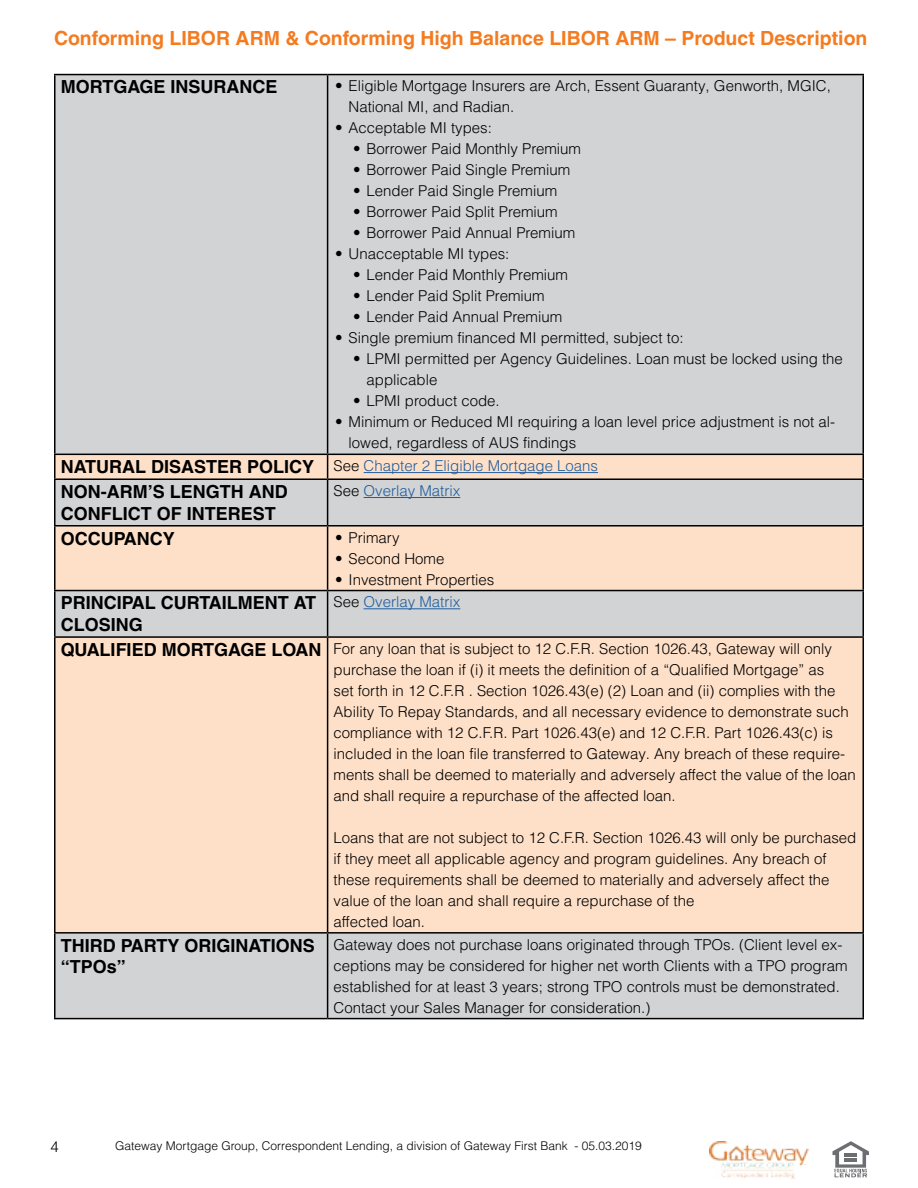
<style>
.page{position:relative;width:918px;height:1188px;background:#fff}
.page>*{position:absolute;margin:0;border:0;box-sizing:border-box;transform-origin:0 0}
.t1{font:700 19.5px "Helvetica LT Pro";color:#f47b20}
.t2{font:700 18px/21.6px "Helvetica LT Pro";color:#000}
.t3{font:300 15px/21px "Helvetica LT Pro";color:#000}
.t4{font:300 15px "Helvetica LT Pro";color:#215e9e}
.t5{font:300 12px "Helvetica LT Pro";color:#000}
.s1{font-weight:700;font-size:18px;color:#000}
.s2{color:#000}
.s3{font-weight:700;font-size:18px}
</style>
<div class="page">
<img style="left:710px;top:1141px;width:99px;height:37px">
<svg style="left:833px;top:1141px;width:36px;height:36px"></svg>
<div style="left:56px;top:75px;width:806px;height:943px;background:#d1d3d4"></div>
<svg style="left:56px;top:455px;width:806px;height:477px;background:#f4ddc9"></svg>
<hr style="left:54px;top:74px;width:274px;height:1px;background:#000">
<hr style="left:54px;top:75px;width:2px;height:379px;background:#000">
<hr style="left:328px;top:74px;width:536px;height:1px;background:#000">
<hr style="left:327px;top:75px;width:1px;height:379px;background:#000">
<hr style="left:862px;top:75px;width:2px;height:379px;background:#000">
<hr style="left:54px;top:454px;width:274px;height:1px;background:#000">
<hr style="left:54px;top:455px;width:2px;height:23px;background:#000">
<hr style="left:328px;top:454px;width:536px;height:1px;background:#000">
<svg style="left:327px;top:455px;width:1px;height:23px"></svg>
<hr style="left:862px;top:455px;width:2px;height:23px;background:#000">
<hr style="left:54px;top:478px;width:274px;height:2px;background:#000">
<hr style="left:54px;top:480px;width:2px;height:45px;background:#000">
<hr style="left:328px;top:478px;width:536px;height:2px;background:#000">
<hr style="left:327px;top:480px;width:1px;height:45px;background:#000">
<hr style="left:862px;top:480px;width:2px;height:45px;background:#000">
<hr style="left:54px;top:525px;width:274px;height:2px;background:#000">
<hr style="left:54px;top:527px;width:2px;height:63px;background:#000">
<hr style="left:328px;top:525px;width:536px;height:2px;background:#000">
<hr style="left:327px;top:527px;width:1px;height:63px;background:#000">
<hr style="left:862px;top:527px;width:2px;height:63px;background:#000">
<hr style="left:54px;top:590px;width:274px;height:1px;background:#000">
<hr style="left:54px;top:591px;width:2px;height:45px;background:#000">
<hr style="left:328px;top:590px;width:536px;height:1px;background:#000">
<hr style="left:327px;top:591px;width:1px;height:45px;background:#000">
<hr style="left:862px;top:591px;width:2px;height:45px;background:#000">
<hr style="left:54px;top:636px;width:274px;height:2px;background:#000">
<hr style="left:54px;top:638px;width:2px;height:294px;background:#000">
<hr style="left:328px;top:636px;width:536px;height:2px;background:#000">
<hr style="left:327px;top:638px;width:1px;height:294px;background:#000">
<hr style="left:862px;top:638px;width:2px;height:294px;background:#000">
<hr style="left:54px;top:932px;width:274px;height:2px;background:#000">
<hr style="left:54px;top:934px;width:2px;height:84px;background:#000">
<hr style="left:328px;top:932px;width:536px;height:2px;background:#000">
<hr style="left:327px;top:934px;width:1px;height:84px;background:#000">
<hr style="left:862px;top:934px;width:2px;height:84px;background:#000">
<hr style="left:54px;top:1018px;width:274px;height:1px;background:#000">
<hr style="left:328px;top:1018px;width:536px;height:1px;background:#000">
<hr style="left:364px;top:472px;width:234px;height:1px;background:#215e9e">
<hr style="left:364px;top:497px;width:96px;height:1px;background:#215e9e">
<hr style="left:364px;top:608px;width:96px;height:1px;background:#215e9e">
<h1 class="t1" style="left:54px;top:27px;width:815px">Conforming LIBOR ARM &amp; Conforming High Balance LIBOR ARM – Product Description</h1>
<p class="t2" style="left:61px;top:76px;width:218px">MORTGAGE INSURANCE</p>
<p class="t3" style="left:349px;top:75px;width:484px;text-indent:-14px">• Eligible Mortgage Insurers are Arch, Essent Guaranty, Genworth, MGIC,<br>National MI, and Radian.</p>
<p class="t3" style="left:335px;top:117px;width:158px">• Acceptable MI types:</p>
<p class="t3" style="left:353px;top:138px;width:229px">• Borrower Paid Monthly Premium</p>
<p class="t3" style="left:353px;top:159px;width:219px">• Borrower Paid Single Premium</p>
<p class="t3" style="left:353px;top:180px;width:206px">• Lender Paid Single Premium</p>
<p class="t3" style="left:353px;top:201px;width:206px">• Borrower Paid Split Premium</p>
<p class="t3" style="left:353px;top:222px;width:224px">• Borrower Paid Annual Premium</p>
<p class="t3" style="left:335px;top:243px;width:176px">• Unacceptable MI types:</p>
<p class="t3" style="left:353px;top:264px;width:216px">• Lender Paid Monthly Premium</p>
<p class="t3" style="left:353px;top:285px;width:193px">• Lender Paid Split Premium</p>
<p class="t3" style="left:353px;top:306px;width:211px">• Lender Paid Annual Premium</p>
<p class="t3" style="left:335px;top:327px;width:350px">• Single premium financed MI permitted, subject to:</p>
<p class="t3" style="left:367px;top:348px;width:478px;text-indent:-14px">• LPMI permitted per Agency Guidelines. Loan must be locked using the applicable</p>
<p class="t3" style="left:353px;top:390px;width:148px">• LPMI product code.</p>
<p class="t3" style="left:349px;top:411px;width:488px;text-indent:-14px">• Minimum or Reduced MI requiring a loan level price adjustment is not al&shy;lowed, regardless of AUS findings</p>
<p class="t4" style="left:61px;top:456px;width:539px"><span class="s1">NATURAL DISASTER POLICY</span> <span class="s2">See</span> Chapter 2 Eligible Mortgage Loans</p>
<p class="t2" style="left:61px;top:481px;width:228px">NON-ARM’S LENGTH AND<br>CONFLICT OF INTEREST</p>
<p class="t4" style="left:334px;top:481px;width:128px"><span class="s2">See</span> Overlay Matrix</p>
<p class="t2" style="left:61px;top:528px;width:116px">OCCUPANCY</p>
<p class="t3" style="left:335px;top:527px;width:66px">• Primary</p>
<p class="t3" style="left:335px;top:548px;width:111px">• Second Home</p>
<p class="t3" style="left:335px;top:569px;width:161px">• Investment Properties</p>
<p class="t2" style="left:61px;top:592px;width:257px">PRINCIPAL CURTAILMENT AT<br>CLOSING</p>
<p class="t4" style="left:334px;top:593px;width:128px"><span class="s2">See</span> Overlay Matrix</p>
<p class="t3" style="left:334px;top:638px;width:524px;text-indent:-273px"><span class="s3">QUALIFIED MORTGAGE LOAN</span> For any loan that is subject to 12 C.F.R. Section 1026.43, Gateway will only purchase the loan if (i) it meets the definition of a “Qualified Mortgage” as<br>set forth in 12 C.F.R . Section 1026.43(e) (2) Loan and (ii) complies with the Ability To Repay Standards, and all necessary evidence to demonstrate such compliance with 12 C.F.R. Part 1026.43(e) and 12 C.F.R. Part 1026.43(c) is included in the loan file transferred to Gateway. Any breach of these require&shy;ments shall be deemed to materially and adversely affect the value of the loan and shall require a repurchase of the affected loan.</p>
<p class="t3" style="left:334px;top:827px;width:524px">Loans that are not subject to 12 C.F.R. Section 1026.43 will only be purchased if they meet all applicable agency and program guidelines. Any breach of these requirements shall be deemed to materially and adversely affect the value of the loan and shall require a repurchase of the<br>affected loan.</p>
<p class="t2" style="left:61px;top:935px;width:256px">THIRD PARTY ORIGINATIONS “TPOs”</p>
<p class="t3" style="left:334px;top:934px;width:516px">Gateway does not purchase loans originated through TPOs. (Client level ex&shy;ceptions may be considered for higher net worth Clients with a TPO program established for at least 3 years; strong TPO controls must be demonstrated.<br>Contact your Sales Manager for consideration.)</p>
<p class="t3" style="left:50px;top:1136px;width:10px">4</p>
<p class="t5" style="left:115px;top:1138px;width:528px">Gateway Mortgage Group, Correspondent Lending, a division of Gateway First Bank - 05.03.2019</p>
</div>
